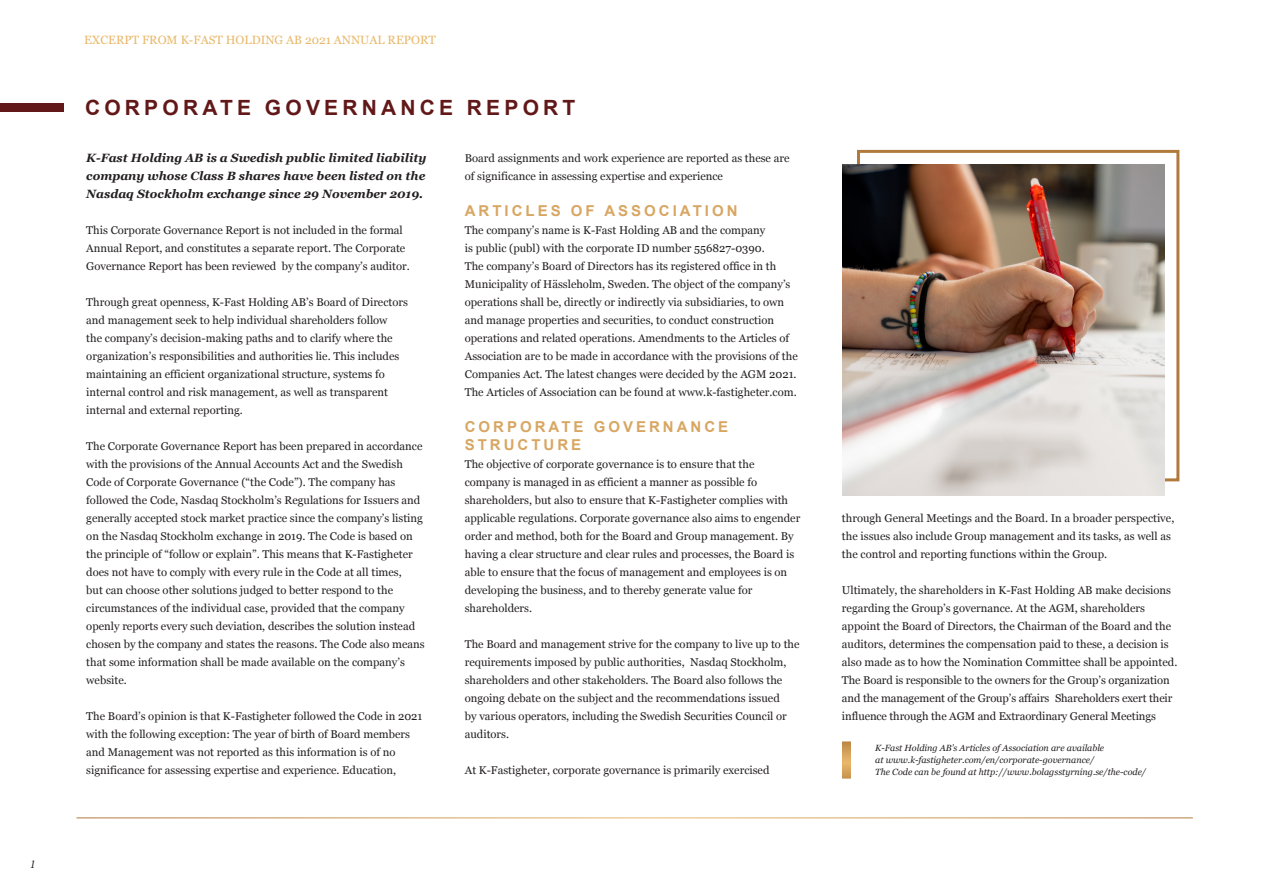
<style>
.page{position:relative;width:1263px;height:893px;background:#fff}
.page>*{position:absolute;margin:0;border:0;box-sizing:border-box;transform-origin:0 0}
.t1{font:700 21px "Arial";letter-spacing:.2em;color:#621819}
.t2{font:700 15px/18px "Arial";letter-spacing:.2em;color:#d8a662}
.t3{font:italic 700 12px/18px "Georgia";color:#231f20;text-align:justify}
.t4{font:12px "Georgia";color:#e8b86a}
.t5{font:italic 12px "Minion Pro";color:#231f20}
.t6{font:11.25px/18px "Georgia";color:#231f20}
.t7{font:italic 9px/12px "Georgia";color:#231f20}
</style>
<div class="page">
<div style="left:0;top:103px;width:64px;height:8px;background:#621819"></div>
<svg style="left:842px;top:741px;width:9px;height:38px"></svg>
<div style="left:857px;top:150px;width:322px;height:331px;border:3px solid #fff"></div>
<img style="left:842px;top:165px;width:323px;height:330px">
<p class="t5" style="left:30px;top:856px;width:7px">1</p>
<p class="t4" style="left:84px;top:33px;width:353px">EXCERPT FROM K-FAST HOLDING AB 2021 ANNUAL REPORT</p>
<h1 class="t1" style="left:85px;top:93px;width:492px">CORPORATE GOVERNANCE REPORT</h1>
<p class="t3" style="left:86px;top:148px;width:342px">K-Fast Holding AB is a Swedish public limited liability company whose Class B shares have been listed on the Nasdaq Stockholm exchange since 29 November 2019.</p>
<p class="t6" style="left:86px;top:221px;width:325px">This Corporate Governance Report is not included in the formal<br>Annual Report, and constitutes a separate report. The Corporate<br>Governance Report has been reviewed by the company’s auditor.</p>
<p class="t6" style="left:86px;top:293px;width:323px">Through great openness, K-Fast Holding AB’s Board of Directors and management seek to help individual shareholders follow<br>the company’s decision-making paths and to clarify where the organization’s responsibilities and authorities lie. This includes maintaining an efficient organizational structure, systems fo internal control and risk management, as well as transparent internal and external reporting.</p>
<p class="t6" style="left:86px;top:437px;width:340px">The Corporate Governance Report has been prepared in accordance with the provisions of the Annual Accounts Act and the Swedish Code of Corporate Governance (“the Code”). The company has followed the Code, Nasdaq Stockholm’s Regulations for Issuers and generally accepted stock market practice since the company’s listing on the Nasdaq Stockholm exchange in 2019. The Code is based on the principle of “follow or explain”. This means that K-Fastigheter does not have to comply with every rule in the Code at all times,<br>but can choose other solutions judged to better respond to the circumstances of the individual case, provided that the company openly reports every such deviation, describes the solution instead chosen by the company and states the reasons. The Code also means that some information shall be made available on the company’s website.</p>
<p class="t6" style="left:86px;top:707px;width:338px">The Board’s opinion is that K-Fastigheter followed the Code in 2021 with the following exception: The year of birth of Board members and Management was not reported as this information is of no significance for assessing expertise and experience. Education,</p>
<p class="t6" style="left:465px;top:149px;width:326px">Board assignments and work experience are reported as these are of significance in assessing expertise and experience</p>
<h2 class="t2" style="left:465px;top:202px;width:274px">ARTICLES OF ASSOCIATION</h2>
<p class="t6" style="left:465px;top:221px;width:334px">The company’s name is K-Fast Holding AB and the company<br>is public (publ) with the corporate ID number 556827-0390.<br>The company’s Board of Directors has its registered office in th Municipality of Hässleholm, Sweden. The object of the company’s operations shall be, directly or indirectly via subsidiaries, to own and manage properties and securities, to conduct construction operations and related operations. Amendments to the Articles of Association are to be made in accordance with the provisions of the Companies Act. The latest changes were decided by the AGM 2021.<br>The Articles of Association can be found at www.k-fastigheter.com.</p>
<h2 class="t2" style="left:465px;top:418px;width:265px">CORPORATE GOVERNANCE<br>STRUCTURE</h2>
<p class="t6" style="left:465px;top:455px;width:337px">The objective of corporate governance is to ensure that the company is managed in as efficient a manner as possible fo shareholders, but also to ensure that K-Fastigheter complies with applicable regulations. Corporate governance also aims to engender order and method, both for the Board and Group management. By having a clear structure and clear rules and processes, the Board is able to ensure that the focus of management and employees is on developing the business, and to thereby generate value for shareholders.</p>
<p class="t6" style="left:465px;top:635px;width:336px">The Board and management strive for the company to live up to the requirements imposed by public authorities, Nasdaq Stockholm, shareholders and other stakeholders. The Board also follows the ongoing debate on the subject and the recommendations issued<br>by various operators, including the Swedish Securities Council or auditors.</p>
<p class="t6" style="left:465px;top:761px;width:306px">At K-Fastigheter, corporate governance is primarily exercised</p>
<p class="t6" style="left:842px;top:509px;width:334px">through General Meetings and the Board. In a broader perspective, the issues also include Group management and its tasks, as well as the control and reporting functions within the Group.</p>
<p class="t6" style="left:842px;top:581px;width:337px">Ultimately, the shareholders in K-Fast Holding AB make decisions regarding the Group’s governance. At the AGM, shareholders appoint the Board of Directors, the Chairman of the Board and the auditors, determines the compensation paid to these, a decision is also made as to how the Nomination Committee shall be appointed.<br>The Board is responsible to the owners for the Group’s organization and the management of the Group’s affairs Shareholders exert their influence through the AGM and Extraordinary General Meetings</p>
<p class="t7" style="left:875px;top:742px;width:272px">K-Fast Holding AB’s Articles of Association are available<br>at www.k-fastigheter.com/en/corporate-governance/<br>The Code can be found at http://www.bolagsstyrning.se/the-code/</p>
</div>
